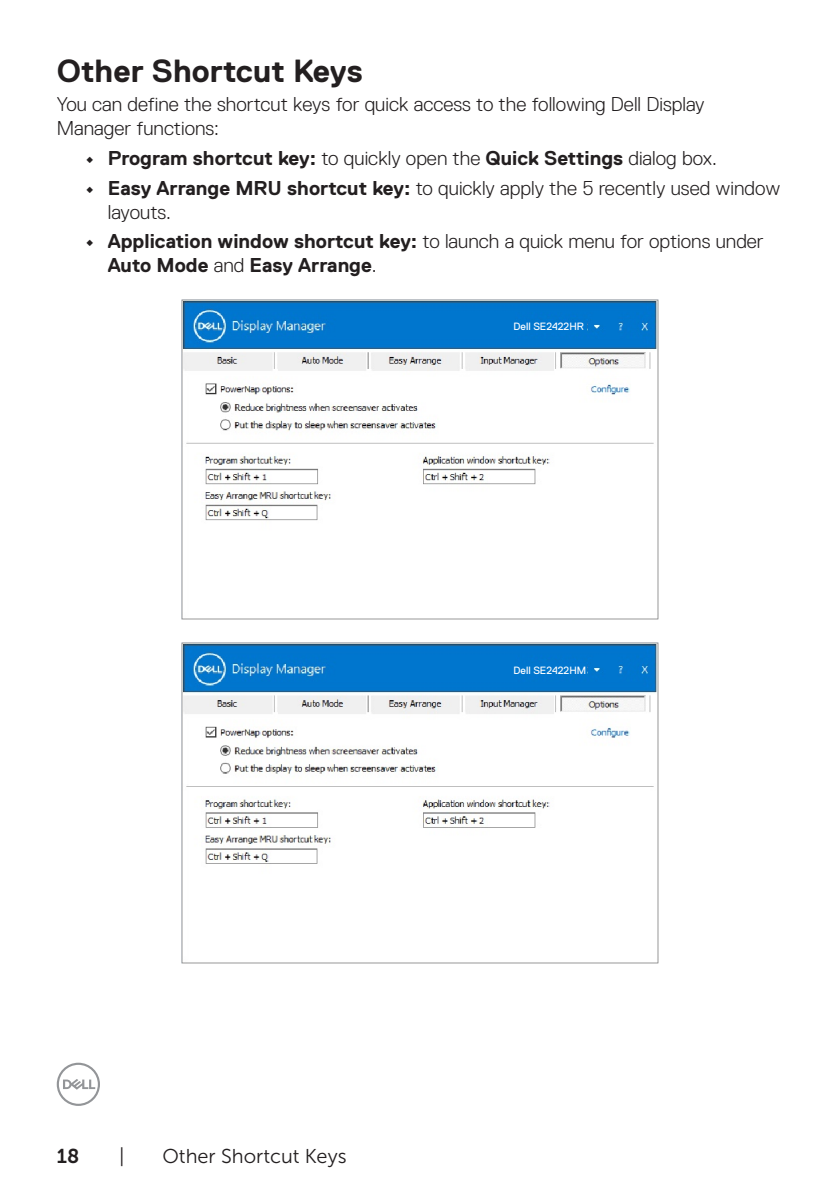
<style>
.page{position:relative;width:840px;height:1191px;background:#fff}
.page>*{position:absolute;margin:0;border:0;box-sizing:border-box;transform-origin:0 0}
.Head1{font:700 32px "Dell Replica";color:#231f20}
.Paragraph{font:300 20px/24px "Dell Replica";color:#231f20}
.Paragraph-2{font:700 20px/24px "Dell Replica";color:#231f20}
.t1{font:20px "Museo Sans For Dell 300";color:#231f20}
.t2{font:20px "Museo Sans For Dell 700";color:#231f20}
.t3{font:10.6px "Dell Replica";color:#fff}
.s1{font-weight:300}
.s2{font-weight:700}
</style>
<div class="page">
<svg style="left:57px;top:1062px;width:43px;height:44px"></svg>
<img style="left:182px;top:299px;width:475px;height:321px">
<div style="left:515px;top:320px;width:72px;height:12px;background:#0076ce"></div>
<img style="left:182px;top:642px;width:475px;height:321px">
<div style="left:515px;top:663px;width:72px;height:12px;background:#0076ce"></div>
<p class="Head1" style="left:57px;top:53px;width:307px">Other Shortcut Keys</p>
<p class="Paragraph" style="left:57px;top:93px;width:649px">You can define the shortcut keys for quick access to the following Dell Display<br>Manager functions:</p>
<p class="Paragraph-2" style="left:85px;top:146px;width:633px">• Program shortcut key: <span class="s1">to quickly open the</span> Quick Settings <span class="s1">dialog box.</span></p>
<p class="Paragraph" style="left:108px;top:176px;width:673px;text-indent:-23px"><span class="s2">• Easy Arrange MRU shortcut key:</span> to quickly apply the 5 recently used window layouts.</p>
<p class="Paragraph-2" style="left:108px;top:230px;width:657px;text-indent:-23px">• Application window shortcut key: <span class="s1">to launch a quick menu for options under<br></span>Auto Mode <span class="s1">and</span> Easy Arrange<span class="s1">.</span></p>
<p class="t3" style="left:513px;top:321px;width:72px">Dell SE2422HR</p>
<p class="t3" style="left:513px;top:664px;width:74px">Dell SE2422HM</p>
<p class="t2" style="left:57px;top:1144px;width:24px">18</p>
<p class="t1" style="left:119px;top:1145px;width:7px">|</p>
<p class="t1" style="left:162px;top:1145px;width:185px">Other Shortcut Keys</p>
</div>
